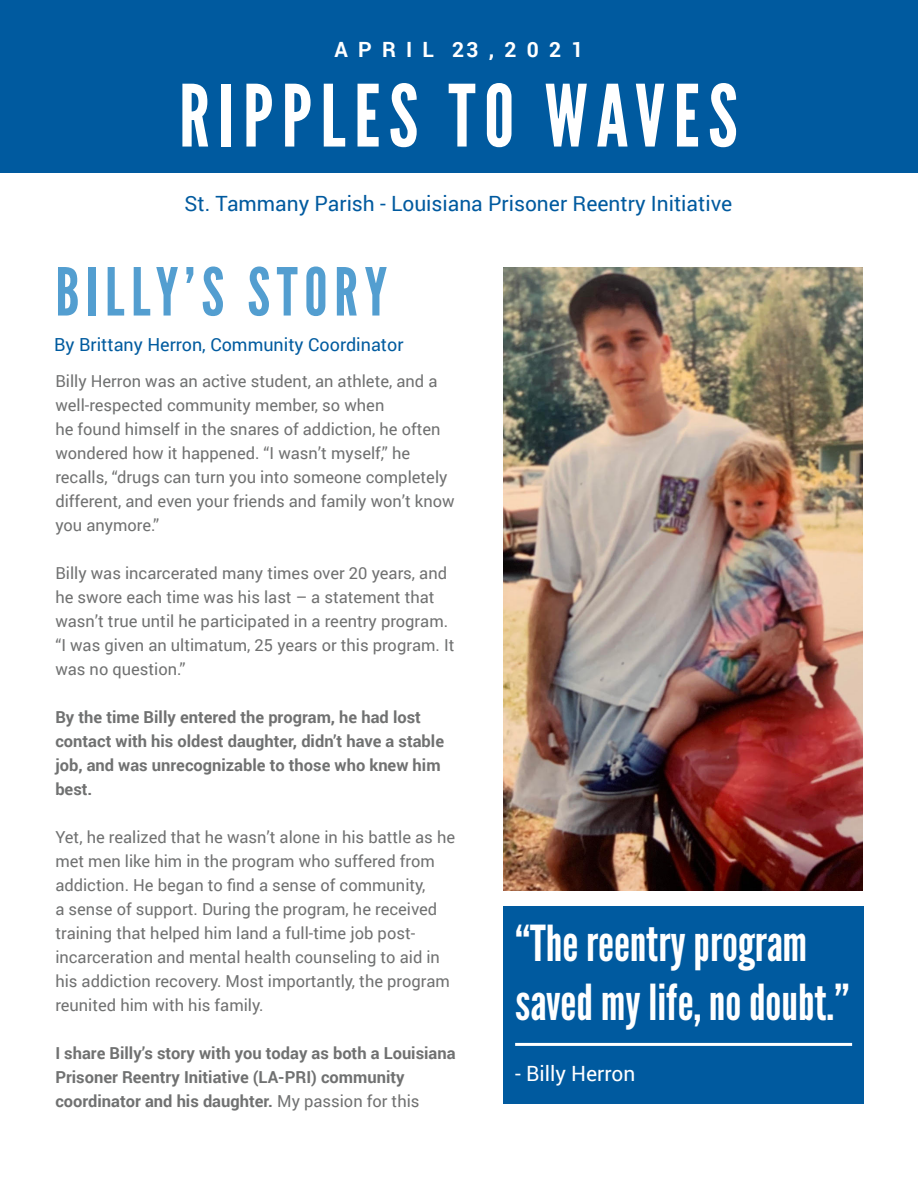
<style>
.page{position:relative;width:918px;height:1188px;background:#fff}
.page>*{position:absolute;margin:0;border:0;box-sizing:border-box;transform-origin:0 0}
.t1{font:85.5px "League Gothic";letter-spacing:.1em;color:#fff}
.t2{font:66px "League Gothic";letter-spacing:.1em;color:#539ed0}
.t3{font:49.5px/59.4px "League Gothic";color:#fff}
.t4{font:21px "Roboto";color:#005a9f}
.t5{font:700 21px "Roboto";color:#fff}
.t6{font:21px "Roboto";color:#fff}
.t7{font:18px "Roboto";color:#005b9f}
.t8{font:16.5px/24px "Roboto";color:#707171}
.t9{font:700 16.5px/24px "Roboto";color:#707171}
.s1{font-weight:400}
</style>
<div class="page">
<div style="left:0;top:0;width:918px;height:173px;background:#005a9f"></div>
<img style="left:503px;top:267px;width:360px;height:624px">
<div style="left:503px;top:906px;width:361px;height:197px;background:#005a9f"></div>
<hr style="left:515px;top:1043px;width:337px;height:3px;background:#fff">
<p class="t5" style="left:334px;top:35px;width:251px">A P R I L 23 , 2 0 2 1</p>
<h1 class="t1" style="left:179px;top:65px;width:560px">RIPPLES TO WAVES</h1>
<p class="t4" style="left:184px;top:189px;width:549px">St. Tammany Parish - Louisiana Prisoner Reentry Initiative</p>
<h2 class="t2" style="left:55px;top:253px;width:333px">BILLY’S STORY</h2>
<p class="t7" style="left:54px;top:332px;width:351px">By Brittany Herron, Community Coordinator</p>
<p class="t8" style="left:55px;top:368px;width:401px">Billy Herron was an active student, an athlete, and a well-respected community member, so when<br>he found himself in the snares of addiction, he often wondered how it happened. “I wasn’t myself,” he recalls, “drugs can turn you into someone completely different, and even your friends and family won’t know you anymore.”</p>
<p class="t8" style="left:55px;top:560px;width:401px">Billy was incarcerated many times over 20 years, and he swore each time was his last – a statement that wasn’t true until he participated in a reentry program. “I was given an ultimatum, 25 years or this program. It was no question.”</p>
<p class="t9" style="left:55px;top:704px;width:390px">By the time Billy entered the program, he had lost contact with his oldest daughter, didn’t have a stable job, and was unrecognizable to those who knew him best.</p>
<p class="t8" style="left:55px;top:825px;width:401px">Yet, he realized that he wasn’t alone in his battle as he met men like him in the program who suffered from addiction. He began to find a sense of community,<br>a sense of support. During the program, he received training that helped him land a full-time job post&shy;incarceration and mental health counseling to aid in his addiction recovery. Most importantly, the program reunited him with his family.</p>
<p class="t9" style="left:55px;top:1041px;width:402px">I share Billy’s story with you today as both a Louisiana<br>Prisoner Reentry Initiative (LA-PRI) community coordinator and his daughter. <span class="s1">My passion for this</span></p>
<h3 class="t3" style="left:515px;top:914px;width:336px">“The reentry program saved my life, no doubt.”</h3>
<p class="t6" style="left:515px;top:1059px;width:122px">- Billy Herron</p>
</div>
